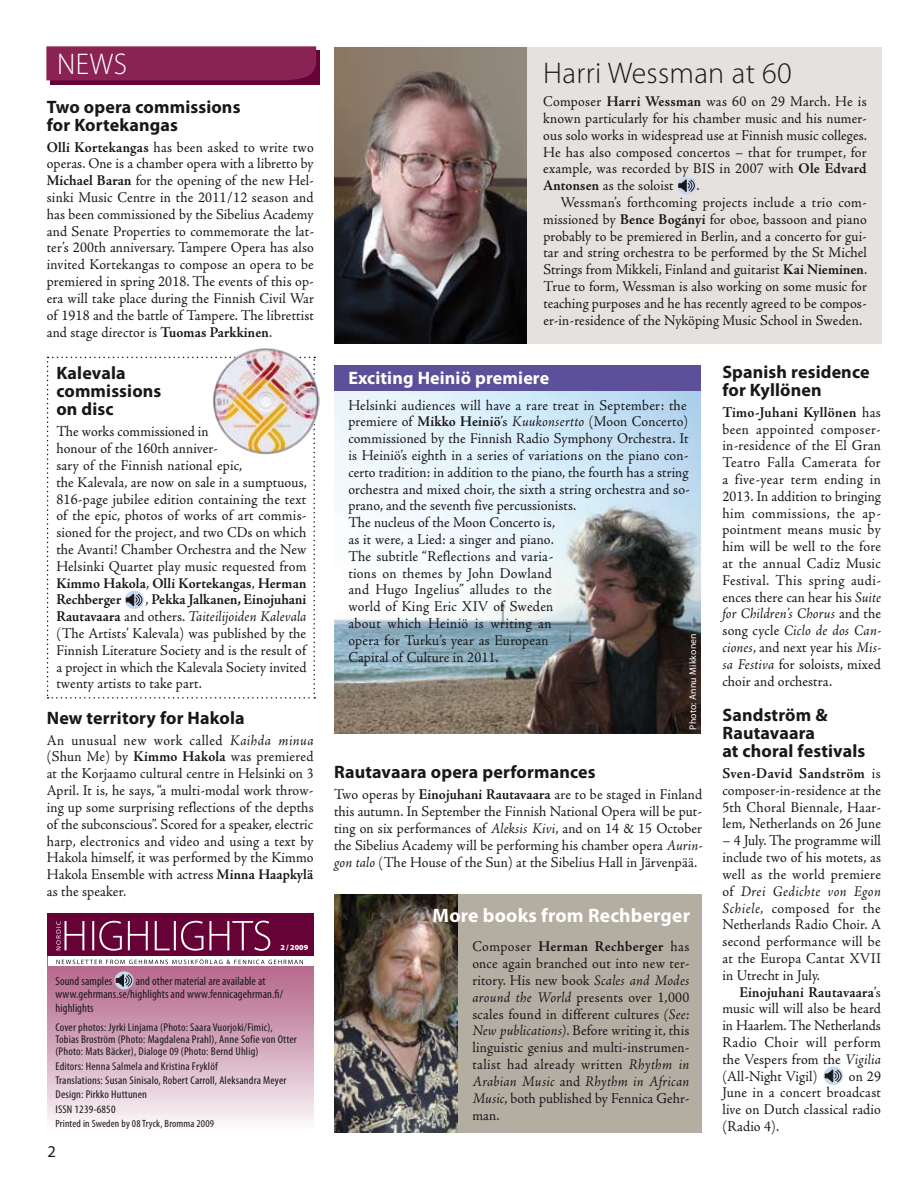
<style>
.page{position:relative;width:915px;height:1191px;background:#fff}
.page>*{position:absolute;margin:0;border:0;box-sizing:border-box;transform-origin:0 0}
.t1{font:300 30px "Myriad Pro";letter-spacing:.01em;color:#1a171b}
.t2{font:300 30px "Myriad Pro";color:#fff;scale:.95 1}
.t3{font:700 19.5px "Myriad Pro";letter-spacing:.01em;color:#fff}
.t4{font:700 18px/18px "Myriad Pro";letter-spacing:.01em;color:#1a171b}
.t5{font:700 18px "Myriad Pro";letter-spacing:.01em;color:#fff}
.t6{font:16.5px "Myriad Pro";color:#1a171b}
.t7{font:15px/16.8px "Adobe Jenson Pro";letter-spacing:.01em;color:#1a171b;text-align:justify;scale:.94 1}
.t8{font:condensed 12px/13.5px "Myriad Pro";letter-spacing:.01em;color:#1a171b}
.t9{font:condensed 11.25px/14.2px "Myriad Pro";letter-spacing:.015em;color:#1a171b;scale:1.05 1}
.t10{font:condensed 10.5px "Myriad Pro";letter-spacing:.015em;color:#1a171b;scale:1.05 1}
.t11{font:9.75px "Myriad Pro";letter-spacing:.015em;color:#fff}
.t12{font:900 7.8px "Myriad Pro";color:#fff}
.s1{font-weight:700}
.s2{font-style:italic}
</style>
<div class="page">
<img style="left:334px;top:391px;width:366px;height:342px">
<div style="left:334px;top:894px;width:367px;height:238px;background:#b4aea2"></div>
<img style="left:334px;top:47px;width:193px;height:297px">
<div style="left:527px;top:47px;width:353px;height:297px;background:#e5e1de"></div>
<svg style="left:48px;top:966px;width:266px;height:155px;background:#d4a9bd"></svg>
<div style="left:47px;top:913px;width:267px;height:43px;background:#660235"></div>
<svg style="left:56px;top:958px;width:247px;height:6px"></svg>
<svg style="left:56px;top:920px;width:214px;height:30px"></svg>
<div style="left:114px;top:971px;width:19px;height:18px;background:#c8d8ed;border-radius:50%"></div>
<svg style="left:115px;top:974px;width:17px;height:13px"></svg>
<div style="left:50px;top:50px;width:270px;height:34px;background:#660235"></div>
<svg style="left:46px;top:46px;width:270px;height:35px;background:#8a2555"></svg>
<svg style="left:823px;top:1066px;width:19px;height:19px"></svg>
<svg style="left:824px;top:1069px;width:17px;height:13px"></svg>
<svg style="left:47px;top:357px;width:268px;height:341px"></svg>
<img style="left:213px;top:348px;width:106px;height:106px;border-radius:53px">
<div style="left:677px;top:176px;width:19px;height:19px;background:#c8d8ed;border-radius:50%"></div>
<svg style="left:677px;top:179px;width:18px;height:13px"></svg>
<div style="left:334px;top:365px;width:366px;height:26px;background:#5b5099"></div>
<img style="left:334px;top:894px;width:123px;height:238px">
<h1 class="t2" style="left:57px;top:46px;width:75px">NEWS</h1>
<p class="t4" style="left:47px;top:97px;width:195px">Two opera commissions for Kortekangas</p>
<p class="t7" style="left:47px;top:139px;width:286px"><span class="s1">Olli Kortekangas</span> has been asked to write two operas. One is a chamber opera with a libretto by <span class="s1">Michael Baran</span> for the opening of the new Hel&shy;sinki Music Centre in the 2011/12 season and has been commissioned by the Sibelius Academy and Senate Properties to commemorate the lat&shy;ter’s 200th anniversary. Tampere Opera has also invited Kortekangas to compose an opera to be premiered in spring 2018. The events of this op&shy;era will take place during the Finnish Civil War of 1918 and the battle of Tampere. The librettist and stage director is <span class="s1">Tuomas Parkkinen</span>.</p>
<p class="t4" style="left:56px;top:363px;width:106px">Kalevala commissions on disc</p>
<p class="t7" style="left:56px;top:423px;width:268px;text-align:left">The works commissioned in<br>honour of the 160th anniver-<br>sary of the Finnish national epic,<br>the Kalevala, are now on sale in a sumptuous, 816-page jubilee edition containing the text of the epic, photos of works of art commis&shy;sioned for the project, and two CDs on which the Avanti! Chamber Orchestra and the New Helsinki Quartet play music requested from <span class="s1">Kimmo Hakola</span>, <span class="s1">Olli Kortekangas</span>, <span class="s1">Herman Rechberger</span></p>
<p class="t7" style="left:56px;top:591px;width:267px;text-indent:89px">, <span class="s1">Pekka Jalkanen, Einojuhani Rautavaara</span> and others. <span class="s2">Taiteilijoiden Kalevala </span>(The Artists’ Kalevala) was published by the Finnish Literature Society and is the result of a project in which the Kalevala Society invited twenty artists to take part.</p>
<p class="t4" style="left:47px;top:708px;width:199px">New territory for Hakola</p>
<p class="t7" style="left:47px;top:732px;width:285px">An unusual new work called <span class="s2">Kaihda minua </span>(Shun Me) by <span class="s1">Kimmo Hakola</span> was premiered at the Korjaamo cultural centre in Helsinki on 3<br>April. It is, he says, “a multi-modal work throw&shy;ing up some surprising reflections of the depths of the subconscious”. Scored for a speaker, electric harp, electronics and video and using a text by Hakola himself, it was performed by the Kimmo Hakola Ensemble with actress <span class="s1">Minna Haapkylä </span>as the speaker.</p>
<p class="t12" style="left:280px;top:942px;width:29px">2 / 2009</p>
<p class="t8" style="left:55px;top:974px;width:229px;text-indent:80px">and other material are available at www.gehrmans.se/highlights and www.fennicagehrman.fi/ highlights</p>
<p class="t9" style="left:55px;top:1021px;width:231px;line-height:12px">Cover photos: Jyrki Linjama (Photo: Saara Vuorjoki/Fimic),<br>Tobias Broström (Photo: Magdalena Prahl), Anne Sofie von Otter (Photo: Mats Bäcker), Dialoge 09 (Photo: Bernd Uhlig)</p>
<p class="t9" style="left:55px;top:1058px;width:221px">Editors: Henna Salmela and Kristina Fryklöf<br>Translations: Susan Sinisalo, Robert Carroll, Aleksandra Meyer Design: Pirkko Huttunen<br>ISSN 1239-6850</p>
<p class="t10" style="left:55px;top:1117px;width:152px">Printed in Sweden by 08 Tryck, Bromma 2009</p>
<p class="t8" style="left:55px;top:974px;width:58px">Sound samples</p>
<p class="t6" style="left:47px;top:1140px;width:10px">2</p>
<h1 class="t1" style="left:543px;top:55px;width:250px">Harri Wessman at 60</h1>
<p class="t7" style="left:543px;top:93px;width:346px">Composer <span class="s1">Harri Wessman</span> was 60 on 29 March. He is known particularly for his chamber music and his numer&shy;ous solo works in widespread use at Finnish music colleges.<br>He has also composed concertos – that for trumpet, for example, was recorded by BIS in 2007 with <span class="s1">Ole Edvard Antonsen</span> as the soloist</p>
<p class="t7" style="left:696px;top:177px;width:5px">.</p>
<p class="t7" style="left:560px;top:194px;width:327px">Wessman’s forthcoming projects include a trio com-</p>
<p class="t7" style="left:543px;top:211px;width:345px">missioned by <span class="s1">Bence Bogányi</span> for oboe, bassoon and piano</p>
<p class="t7" style="left:543px;top:228px;width:345px">probably to be premiered in Berlin, and a concerto for gui-</p>
<p class="t7" style="left:543px;top:244px;width:345px">tar and string orchestra to be performed by the St Michel</p>
<p class="t7" style="left:543px;top:261px;width:346px">Strings from Mikkeli, Finland and guitarist <span class="s1">Kai Nieminen</span>.</p>
<p class="t7" style="left:543px;top:278px;width:345px">True to form, Wessman is also working on some music for</p>
<p class="t7" style="left:543px;top:295px;width:345px">teaching purposes and he has recently agreed to be compos-</p>
<p class="t7" style="left:543px;top:312px;width:340px">er-in-residence of the Nyköping Music School in Sweden.</p>
<p class="t5" style="left:348px;top:366px;width:202px">Exciting Heiniö premiere</p>
<p class="t7" style="left:348px;top:397px;width:365px;text-align:left">Helsinki audiences will have a rare treat in September: the premiere of <span class="s1">Mikko Heiniö</span>’s <span class="s2">Kuukonsertto</span> (Moon Concerto) commissioned by the Finnish Radio Symphony Orchestra. It is Heiniö’s eighth in a series of variations on the piano con&shy;certo tradition: in addition to the piano, the fourth has a string orchestra and mixed choir, the sixth a string orchestra and so&shy;prano, and the seventh five percussionists.<br>The nucleus of the Moon Concerto is,<br>as it were, a Lied: a singer and piano.<br>The subtitle “Reflections and varia-<br>tions on themes by John Dowland<br>and Hugo Ingelius” alludes to the<br>world of King Eric XIV of Sweden<br>about which Heiniö is writing an<br>opera for Turku’s year as European<br>Capital of Culture in 2011.</p>
<p class="t11" style="left:686px;top:729px;width:98px;rotate:-90deg">Photo: Annu Mikkonen</p>
<p class="t4" style="left:334px;top:762px;width:263px">Rautavaara opera performances</p>
<p class="t7" style="left:334px;top:786px;width:393px">Two operas by <span class="s1">Einojuhani Rautavaara</span> are to be staged in Finland this autumn. In September the Finnish National Opera will be put&shy;ting on six performances of <span class="s2">Aleksis Kivi</span>, and on 14 &amp; 15 October the Sibelius Academy will be performing his chamber opera <span class="s2">Aurin&shy;gon talo</span> (The House of the Sun) at the Sibelius Hall in Järvenpää.</p>
<h2 class="t3" style="left:432px;top:902px;width:259px">More books from Rechberger</h2>
<p class="t7" style="left:472px;top:938px;width:232px">Composer <span class="s1">Herman Rechberger</span> has once again branched out into new ter&shy;ritory. His new book <span class="s2">Scales and Modes around the World</span> presents over 1,000 scales found in different cultures <span class="s2">(See:<br>New publications)</span>. Before writing it, this linguistic genius and multi-instrumen&shy;talist had already written <span class="s2">Rhythm in Arabian Music</span> and <span class="s2">Rhythm in African Music</span>, both published by Fennica Gehr&shy;man.</p>
<p class="t4" style="left:722px;top:362px;width:149px">Spanish residence for Kyllönen</p>
<p class="t7" style="left:722px;top:404px;width:170px"><span class="s1">Timo-Juhani Kyllönen</span> has been appointed composer&shy;in-residence of the El Gran Teatro Falla Camerata for a five-year term ending in 2013. In addition to bringing him commissions, the ap&shy;pointment means music by him will be well to the fore at the annual Cadiz Music Festival. This spring audi&shy;ences there can hear his <span class="s2">Suite for Children’s Chorus</span> and the song cycle <span class="s2">Ciclo de dos Can&shy;ciones</span>, and next year his <span class="s2">Mis&shy;sa Festiva</span> for soloists, mixed choir and orchestra.</p>
<p class="t4" style="left:722px;top:705px;width:144px">Sandström &amp;<br>Rautavaara<br>at choral festivals</p>
<p class="t7" style="left:722px;top:765px;width:170px"><span class="s1">Sven-David Sandström</span> is composer-in-residence at the 5th Choral Biennale, Haar&shy;lem, Netherlands on 26 June</p>
<p class="t7" style="left:722px;top:832px;width:170px">– 4 July. The programme will include two of his motets, as well as the world premiere of <span class="s2">Drei Gedichte von Egon Schiele,</span> composed for the Netherlands Radio Choir. A second performance will be at the Europa Cantat XVII in Utrecht in July.</p>
<p class="t7" style="left:722px;top:983px;width:170px;text-indent:17px"><span class="s1">Einojuhani Rautavaara</span>’s music will will also be heard in Haarlem. The Netherlands Radio Choir will perform the Vespers from the <span class="s2">Vigilia </span>(All-Night Vigil)</p>
<p class="t7" style="left:722px;top:1067px;width:170px;text-indent:126px">on 29<br>June in a concert broadcast live on Dutch classical radio (Radio 4).</p>
</div>
